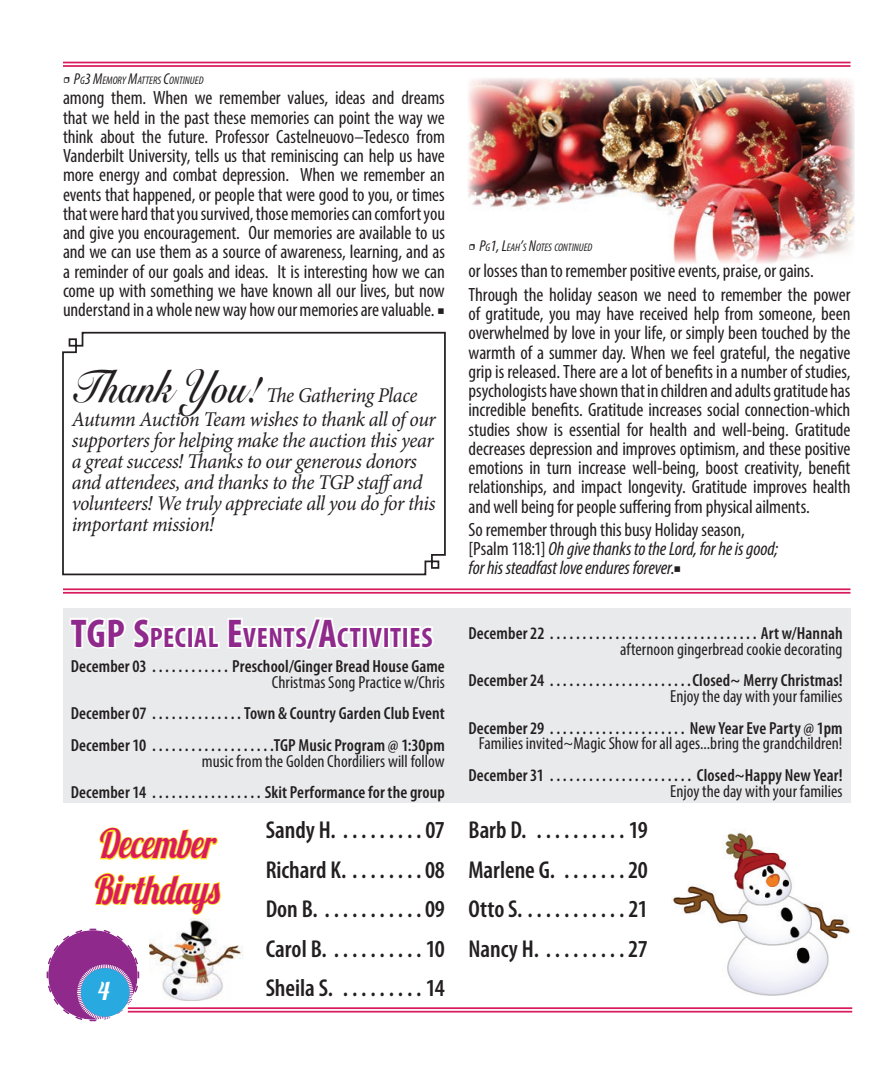
<style>
.page{position:relative;width:882px;height:1071px;background:#fff}
.page>*{position:absolute;margin:0;border:0;box-sizing:border-box;transform-origin:0 0}
.t1{font:40.25px/45.5px "Lobster 1.3";color:#d91b5e;scale:.78 1}
.t2{font:700 condensed 28.18px "Myriad Pro";letter-spacing:.02em;color:#8f298c}
.t3{font:600 condensed 24.5px "Myriad Pro";letter-spacing:-.005em;color:#231f20}
.t4{font:24.5px "Lobster 1.3";color:#fff}
.t5{font:italic 21px/21px "Minion Pro";letter-spacing:-.025em;color:#231f20;scale:.95 1}
.t6{font:condensed 19.25px/19.2px "Myriad Pro";letter-spacing:-.005em;color:#231f20;text-align:justify}
.t7{font:italic condensed 19.25px/19.2px "Myriad Pro";letter-spacing:-.01em;color:#231f20}
.t8{font:600 condensed 17.5px "Myriad Pro";letter-spacing:.005em;color:#231f20}
.t9{font:condensed 17.5px "Myriad Pro";letter-spacing:.005em;color:#231f20}
.t10{font:italic condensed 11.03px "Myriad Pro";color:#231f20}
.s1{font-family:"Minion Pro";font-style:normal;font-stretch:normal;font-size:15.75px}
.s2{font-size:15.75px}
.s3{font-family:"Minion Pro";font-weight:700}
.s4{font-family:"Snell Roundhand";font-weight:700;font-style:normal;font-size:45.85px}
.s5{font-size:40.25px}
.s6{font-style:normal}
.s7{font-family:"Minion Pro";font-weight:700;font-style:normal}
</style>
<div class="page">
<div style="left:63px;top:609px;width:787px;height:194px;background:#e9eaeb"></div>
<svg style="left:46px;top:590px;width:390px;height:432px"></svg>
<hr style="left:128px;top:1007px;width:724px;height:2px;background:#d91b5e">
<hr style="left:128px;top:1011px;width:724px;height:2px;background:#d91b5e">
<img style="left:672px;top:832px;width:178px;height:163px">
<hr style="left:63px;top:588px;width:788px;height:2px;background:#d91b5e">
<hr style="left:63px;top:592px;width:788px;height:2px;background:#d91b5e">
<hr style="left:63px;top:62px;width:788px;height:1px;background:#d91b5e">
<hr style="left:63px;top:65px;width:788px;height:2px;background:#d91b5e">
<img style="left:468px;top:78px;width:387px;height:185px">
<svg style="left:62px;top:331px;width:384px;height:245px"></svg>
<img style="left:150px;top:919px;width:96px;height:81px">
<p class="t10" style="left:63px;top:74px;width:142px"><span class="s1">•</span> <span class="s2">P</span>G<span class="s2">3 M</span>EMORY <span class="s2">M</span>ATTERS <span class="s2">C</span>ONTINUED</p>
<p class="t6" style="left:63px;top:88px;width:383px">among them. When we remember values, ideas and dreams that we held in the past these memories can point the way we think about the future. Professor Castelneuovo–Tedesco from Vanderbilt University, tells us that reminiscing can help us have more energy and combat depression. When we remember an events that happened, or people that were good to you, or times that were hard that you survived, those memories can comfort you and give you encouragement. Our memories are available to us and we can use them as a source of awareness, learning, and as a reminder of our goals and ideas. It is interesting how we can come up with something we have known all our lives, but now understand in a whole new way how our memories are valuable. <span class="s3">■</span></p>
<p class="t5" style="left:72px;top:383px;width:385px;line-height:24.5px"><span class="s4">Thank You!</span> The Gathering Place<br>Autumn Auction Team wishes to thank all of our</p>
<p class="t5" style="left:72px;top:430px;width:384px">supporters for helping make the auction this year a great success! Thanks to our generous donors and attendees, and thanks to the TGP staffand volunteers! We truly appreciate all you do for this important mission!</p>
<h2 class="t2" style="left:71px;top:620px;width:362px"><span class="s5">TGP S</span>PECIAL <span class="s5">E</span>VENTS <span class="s5">/A</span>CTIVITIES</h2>
<p class="t8" style="left:71px;top:655px;width:83px">December 03 .............</p>
<p class="t8" style="left:232px;top:655px;width:214px">Preschool/Ginger Bread House Game</p>
<p class="t9" style="left:272px;top:671px;width:175px">Christmas Song Practice w/Chris</p>
<p class="t8" style="left:71px;top:703px;width:83px">December 07 ...............</p>
<p class="t8" style="left:244px;top:703px;width:202px">Town &amp; Country Garden Club Event</p>
<p class="t8" style="left:71px;top:734px;width:77px">December 10</p>
<p class="t8" style="left:274px;top:734px;width:173px">TGP Music Program @ 1:30pm</p>
<p class="t9" style="left:202px;top:750px;width:244px">music from the Golden Chordiliers will follow</p>
<p class="t8" style="left:71px;top:781px;width:77px">December 14</p>
<p class="t8" style="left:265px;top:781px;width:182px">Skit Performance for the group</p>
<h1 class="t1" style="left:93px;top:821px;width:170px">December<br>Birthdays</h1>
<p class="t4" style="left:98px;top:975px;width:13px">4</p>
<p class="t3" style="left:266px;top:815px;width:83px">Sandy H. .........</p>
<p class="t3" style="left:425px;top:815px;width:21px">07</p>
<p class="t3" style="left:266px;top:855px;width:92px">Richard K. .......</p>
<p class="t3" style="left:425px;top:855px;width:21px">08</p>
<p class="t3" style="left:266px;top:894px;width:65px">Don B. ..........</p>
<p class="t3" style="left:425px;top:894px;width:21px">09</p>
<p class="t3" style="left:266px;top:933px;width:74px">Carol B. ..........</p>
<p class="t3" style="left:426px;top:933px;width:21px">10</p>
<p class="t3" style="left:266px;top:973px;width:77px">Sheila S. ..........</p>
<p class="t3" style="left:426px;top:973px;width:21px">14</p>
<p class="t10" style="left:469px;top:241px;width:125px"><span class="s1">•</span> <span class="s2">P</span>G<span class="s2">1, L</span>EAH<span class="s2">’</span>S <span class="s2">N</span>OTES CONTINUED</p>
<p class="t6" style="left:469px;top:259px;width:383px;line-height:23.3px">or losses than to remember positive events, praise, or gains.<br>Through the holiday season we need to remember the power</p>
<p class="t6" style="left:469px;top:304px;width:383px">of gratitude, you may have received help from someone, been overwhelmed by love in your life, or simply been touched by the warmth of a summer day. When we feel grateful, the negative grip is released. There are a lot of benefits in a number of studies, psychologists have shown that in children and adults gratitude has incredible benefits. Gratitude increases social connection-which studies show is essential for health and well-being. Gratitude decreases depression and improves optimism, and these positive emotions in turn increase well-being, boost creativity, benefit relationships, and impact longevity. Gratitude improves health and well being for people suffering from physical ailments.</p>
<p class="t7" style="left:469px;top:520px;width:311px"><span class="s6">So remember through this busy Holiday season, [Psalm 118:1]</span> Oh give thanks to the Lord, for he is good; for his steadfast love endures forever<span class="s6">.</span><span class="s7">■</span></p>
<p class="t8" style="left:469px;top:623px;width:77px">December 22</p>
<p class="t8" style="left:761px;top:623px;width:83px">Art w/Hannah</p>
<p class="t9" style="left:620px;top:639px;width:224px">afternoon gingerbread cookie decorating</p>
<p class="t8" style="left:469px;top:670px;width:77px">December 24</p>
<p class="t8" style="left:692px;top:670px;width:152px">Closed~ Merry Christmas!</p>
<p class="t9" style="left:670px;top:686px;width:174px">Enjoy the day with your families</p>
<p class="t8" style="left:469px;top:717px;width:77px">December 29</p>
<p class="t8" style="left:690px;top:717px;width:154px">New Year Eve Party @ 1pm</p>
<p class="t9" style="left:479px;top:733px;width:365px">Families invited~Magic Show for all ages...bring the grandchildren!</p>
<p class="t8" style="left:469px;top:764px;width:77px">December 31</p>
<p class="t8" style="left:697px;top:764px;width:147px">Closed~Happy New Year!</p>
<p class="t9" style="left:670px;top:780px;width:174px">Enjoy the day with your families</p>
<p class="t3" style="left:469px;top:815px;width:67px">Barb D. ...........</p>
<p class="t3" style="left:629px;top:815px;width:20px">19</p>
<p class="t3" style="left:469px;top:854px;width:96px">Marlene G. ........</p>
<p class="t3" style="left:628px;top:854px;width:21px">20</p>
<p class="t3" style="left:469px;top:894px;width:65px">Otto S. ...........</p>
<p class="t3" style="left:629px;top:894px;width:21px">21</p>
<p class="t3" style="left:469px;top:933px;width:83px">Nancy H. .........</p>
<p class="t3" style="left:628px;top:933px;width:21px">27</p>
</div>
